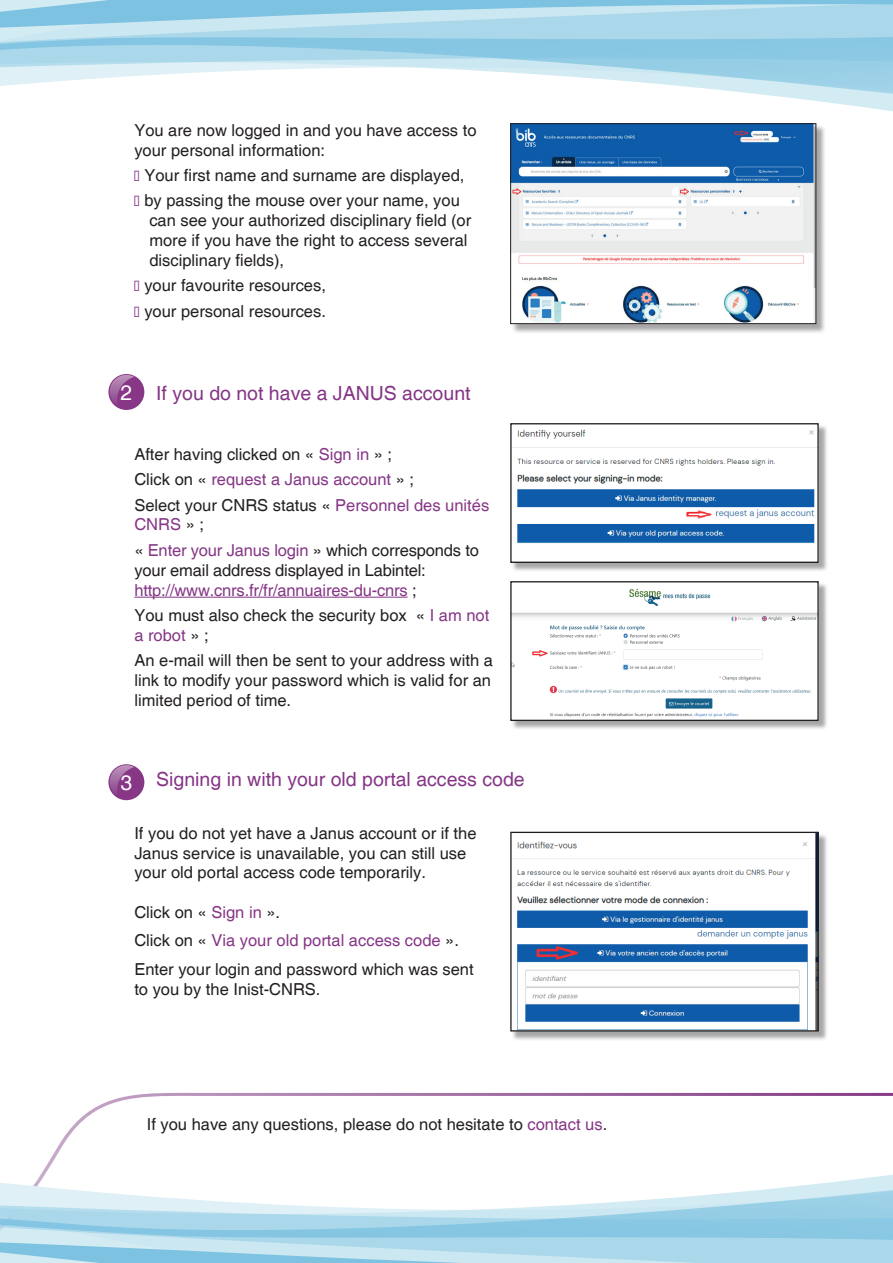
<style>
.page{position:relative;width:893px;height:1263px;background:#fff}
.page>*{position:absolute;margin:0;border:0;box-sizing:border-box;transform-origin:0 0}
.t1{font:19.5px "Helvetica";color:#853686}
.t2{font:16.5px/19.8px "Helvetica";color:#231f20}
.t3{font:16.5px/25.5px "Helvetica";letter-spacing:-.01em;color:#853686}
.s1{color:#853686}
.s2{font-size:21px;color:#fff}
.s3{color:#231f20}
</style>
<div class="page">
<svg style="left:80px;top:1093px;width:813px;height:26px"></svg>
<svg style="left:35px;top:1175px;width:858px;height:8px"></svg>
<svg style="left:0;top:1183px;width:893px;height:41px"></svg>
<svg style="left:0;top:1224px;width:893px;height:39px;background:#a2d4e8"></svg>
<div style="left:512px;top:125px;width:314px;height:209px;background:#231f20;opacity:.4"></div>
<img style="left:512px;top:158px;width:302px;height:164px">
<div style="left:510px;top:123px;width:306px;height:201px;border:1px solid #231f20"></div>
<svg style="left:510px;top:144px;width:316px;height:14px;background:#155fa9"></svg>
<svg style="left:510px;top:99px;width:383px;height:45px"></svg>
<svg style="left:0;top:49px;width:893px;height:49px"></svg>
<svg style="left:0;top:0;width:893px;height:49px;background:#9fd2e7"></svg>
<hr style="left:134px;top:597px;width:274px;height:1px;background:#853686">
<div style="left:511px;top:424px;width:317px;height:148px;background:#231f20;opacity:.4"></div>
<img style="left:512px;top:425px;width:305px;height:136px">
<div style="left:510px;top:423px;width:309px;height:140px;border:1px solid #231f20"></div>
<svg style="left:108px;top:374px;width:36px;height:36px"></svg>
<svg style="left:110px;top:375px;width:33px;height:33px"></svg>
<div style="left:511px;top:582px;width:317px;height:148px;background:#231f20;opacity:.4"></div>
<img style="left:512px;top:583px;width:305px;height:136px">
<div style="left:510px;top:581px;width:309px;height:140px;border:1px solid #231f20"></div>
<svg style="left:108px;top:764px;width:36px;height:36px"></svg>
<svg style="left:110px;top:765px;width:33px;height:34px"></svg>
<div style="left:511px;top:833px;width:317px;height:208px;background:#231f20;opacity:.4"></div>
<img style="left:512px;top:834px;width:305px;height:195px">
<div style="left:510px;top:832px;width:309px;height:199px;border:1px solid #231f20"></div>
<p class="t2" style="left:134px;top:121px;width:344px">You are now logged in and you have access to your personal information:</p>
<p class="t2" style="left:134px;top:166px;width:332px"><span class="s1">●</span> Your first name and surname are displayed,</p>
<p class="t2" style="left:149px;top:191px;width:323px;text-indent:-15px"><span class="s1">●</span> by passing the mouse over your name, you can see your authorized disciplinary field (or more if you have the right to access several disciplinary fields),</p>
<p class="t2" style="left:134px;top:276px;width:193px"><span class="s1">●</span> your favourite resources,</p>
<p class="t2" style="left:134px;top:302px;width:193px"><span class="s1">●</span> your personal resources.</p>
<p class="t1" style="left:121px;top:382px;width:352px"><span class="s2">2</span> If you do not have a JANUS account</p>
<p class="t2" style="left:134px;top:442px;width:356px;line-height:25.5px">After having clicked on « <span class="s1">Sign in</span> » ;<br>Click on « <span class="s1">request a Janus account</span> » ;<br>Select your CNRS status « <span class="s1">Personnel des unités</span></p>
<p class="t3" style="left:134px;top:512px;width:346px">CNRS <span class="s3">» ;<br>«</span> Enter your Janus login <span class="s3">» which corresponds to</span></p>
<p class="t3" style="left:134px;top:561px;width:293px;line-height:19.8px"><span class="s3">your email address displayed in Labintel: </span>http://www.cnrs.fr/fr/annuaires-du-cnrs <span class="s3">;</span></p>
<p class="t2" style="left:134px;top:606px;width:356px">You must also check the security box « <span class="s1">I am not a robot</span> » ;</p>
<p class="t2" style="left:134px;top:651px;width:360px;text-align:justify">An e-mail will then be sent to your address with a link to modify your password which is valid for an limited period of time.</p>
<p class="t1" style="left:121px;top:767px;width:406px"><span class="s2">3</span> Signing in with your old portal access code</p>
<p class="t2" style="left:134px;top:824px;width:344px">If you do not yet have a Janus account or if the<br>Janus service is unavailable, you can still use your old portal access code temporarily.</p>
<p class="t2" style="left:134px;top:898px;width:341px;line-height:28.5px">Click on « <span class="s1">Sign in</span> ».<br>Click on « <span class="s1">Via your old portal access code</span> ».<br>Enter your login and password which was sent</p>
<p class="t2" style="left:134px;top:980px;width:188px">to you by the Inist-CNRS.</p>
<p class="t2" style="left:147px;top:1114px;width:462px">If you have any questions, please do not hesitate to <span class="s1">contact us</span>.</p>
</div>
